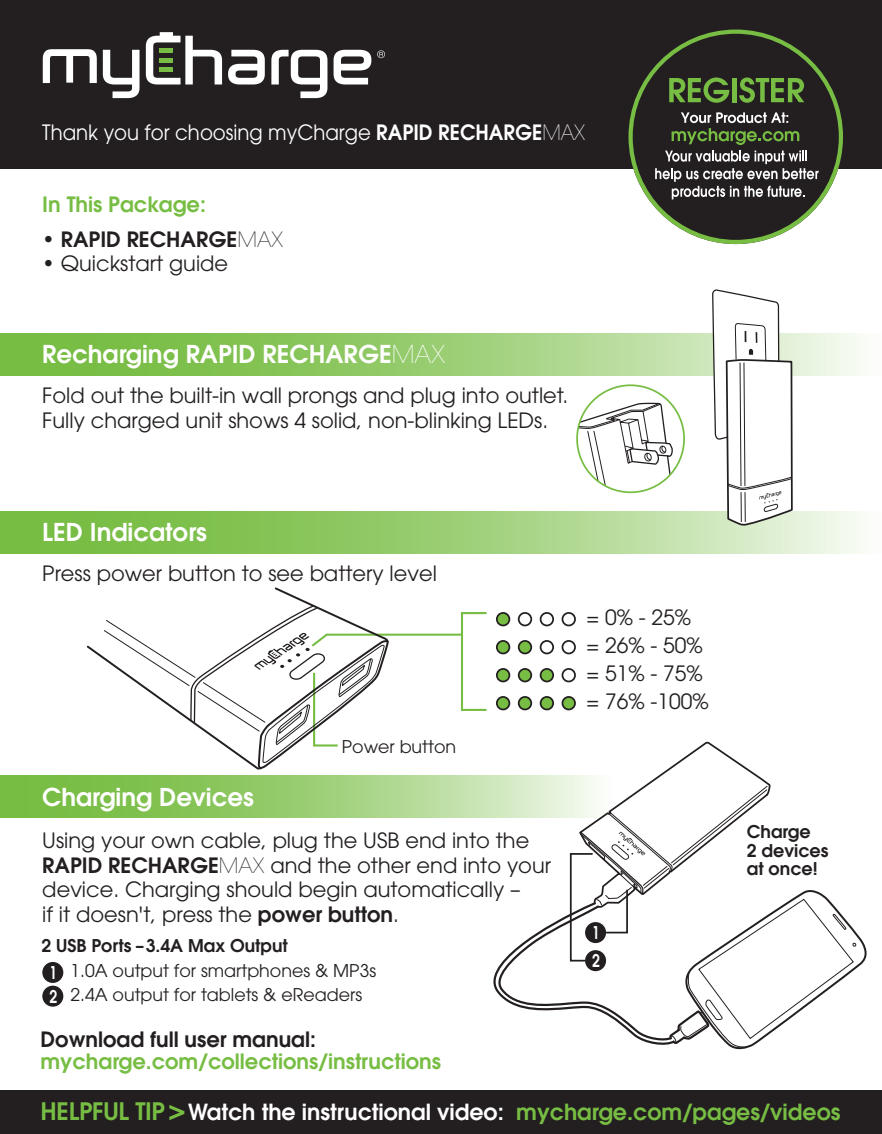
<style>
.page{position:relative;width:882px;height:1134px;background:#fff}
.page>*{position:absolute;margin:0;border:0;box-sizing:border-box;transform-origin:0 0}
.t1{font:600 24.5px "ITC Avant Garde Std";color:#fff}
.t2{font:600 22.05px "ITC Avant Garde Std";color:#fff}
.t3{font:21px/24.5px "ITC Avant Garde Std";color:#231f20}
.t4{font:600 21px "ITC Avant Garde Std";color:#77bd43}
.t5{font:21px "ITC Avant Garde Std";color:#fff;scale:.94 1}
.t6{font:600 21px "ITC Avant Garde Std";color:#231f20}
.t7{font:17.5px/24.5px "ITC Avant Garde Std";color:#231f20}
.t8{font:600 17.5px/19.2px "ITC Avant Garde Std";color:#231f20}
.t9{font:600 17.5px/28px "ITC Avant Garde Std";color:#fff;scale:.8 1}
.s1{font-weight:600}
.s2{font-weight:200}
.s3{font-weight:400}
.s4{font-size:23.8px;color:#77bd43}
.s5{font-size:29.4px;color:#77bd43}
.s6{color:#77bd43}
</style>
<div class="page">
<div style="left:0;top:0;width:882px;height:168px;background:#231f20"></div>
<div style="left:631px;top:32px;width:210px;height:210px;background:#231f20;border-radius:50%"></div>
<svg style="left:669px;top:77px;width:60px;height:26px"></svg>
<div style="left:732px;top:78px;width:5px;height:24px;background:#77bd43"></div>
<svg style="left:739px;top:77px;width:65px;height:26px"></svg>
<svg style="left:672px;top:112px;width:127px;height:33px"></svg>
<svg style="left:655px;top:151px;width:164px;height:48px"></svg>
<svg style="left:43px;top:49px;width:54px;height:34px"></svg>
<svg style="left:103px;top:50px;width:37px;height:48px"></svg>
<svg style="left:228px;top:50px;width:37px;height:34px"></svg>
<svg style="left:271px;top:50px;width:56px;height:48px"></svg>
<svg style="left:334px;top:50px;width:37px;height:35px"></svg>
<svg style="left:146px;top:32px;width:76px;height:52px"></svg>
<svg style="left:377px;top:50px;width:8px;height:8px"></svg>
<svg style="left:0;top:333px;width:475px;height:42px;background:#84c355"></svg>
<svg style="left:0;top:511px;width:475px;height:42px;background:#84c355"></svg>
<svg style="left:0;top:776px;width:475px;height:42px;background:#92ca69"></svg>
<div style="left:461px;top:612px;width:27px;height:99px;border:2px solid #77bd43"></div>
<div style="left:0;top:1090px;width:882px;height:44px;background:#231f20"></div>
<svg style="left:103px;top:604px;width:361px;height:166px"></svg>
<svg style="left:475px;top:289px;width:392px;height:761px"></svg>
<div style="left:42px;top:962px;width:21px;height:21px;background:#231f20;border-radius:50%"></div>
<div style="left:42px;top:986px;width:21px;height:21px;background:#231f20;border-radius:50%"></div>
<p class="t5" style="left:42px;top:119px;width:579px">Thank you for choosing myCharge <span class="s1">RAPID RECHARGE</span><span class="s2">MAX</span></p>
<p class="t4" style="left:42px;top:190px;width:165px">In This Package:</p>
<p class="t6" style="left:42px;top:225px;width:242px"><span class="s3">•</span> RAPID RECHARGE<span class="s2">MAX</span></p>
<p class="t3" style="left:42px;top:251px;width:187px">• Quickstart guide</p>
<p class="t1" style="left:42px;top:338px;width:404px">Recharging RAPID RECHARGE<span class="s2">MAX</span></p>
<p class="t3" style="left:42px;top:383px;width:527px">Fold out the built-in wall prongs and plug into outlet.<br>Fully charged unit shows 4 solid, non-blinking LEDs.</p>
<p class="t1" style="left:42px;top:516px;width:166px">LED Indicators</p>
<p class="t3" style="left:42px;top:561px;width:396px">Press power button to see battery level</p>
<p class="t1" style="left:42px;top:781px;width:213px">Charging Devices</p>
<p class="t7" style="left:342px;top:734px;width:116px">Power button</p>
<p class="t3" style="left:42px;top:828px;width:510px">Using your own cable, plug the USB end into the <span class="s1">RAPID RECHARGE</span><span class="s2">MAX</span> and the other end into your device. Charging should begin automatically –<br>if it doesn't, press the <span class="s1">power button</span>.</p>
<p class="t8" style="left:41px;top:936px;width:248px">2 USB Ports –3.4A Max Output</p>
<p class="t7" style="left:71px;top:958px;width:307px">1.0A output for smartphones &amp; MP3s<br>2.4A output for tablets &amp; eReaders</p>
<p class="t9" style="left:49px;top:960px;width:11px;line-height:23.8px">1<br>2</p>
<p class="t3" style="left:587px;top:603px;width:124px;line-height:28px">= 0% - 25% = 26% - 50% = 51% - 75% = 76% -100%</p>
<p class="t9" style="left:592px;top:918px;width:11px">1<br>2</p>
<p class="t8" style="left:747px;top:822px;width:83px">Charge<br>2 devices</p>
<p class="t8" style="left:747px;top:858px;width:72px">at once!</p>
<p class="t6" style="left:41px;top:1025px;width:277px">Download full user manual:</p>
<p class="t4" style="left:41px;top:1048px;width:402px">mycharge.com/collections/instructions</p>
<p class="t2" style="left:41px;top:1098px;width:801px"><span class="s4">HELPFUL TIP</span><span class="s5">&gt;</span>Watch the instructional video: <span class="s6">mycharge.com/pages/videos</span></p>
</div>
